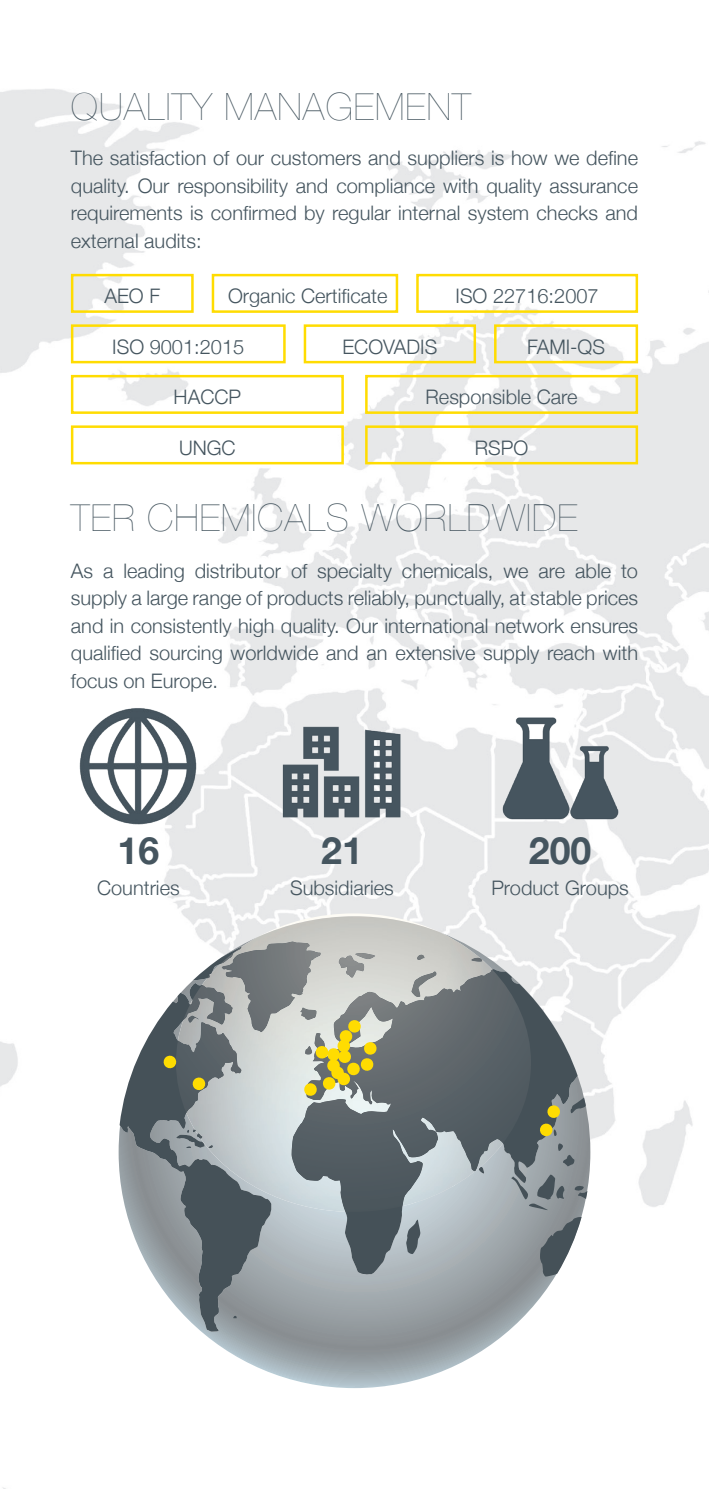
<style>
.page{position:relative;width:709px;height:1489px;background:#fff}
.page>*{position:absolute;margin:0;border:0;box-sizing:border-box;transform-origin:0 0}
.HL1{font:200 37.5px "Helvetica Neue";letter-spacing:.03em;color:#45555f}
.Fließtext_2{font:700 37.5px "Helvetica Neue";color:#45555f}
.Fließtext_2-2{font:300 20px/27.5px "Helvetica Neue";color:#45555f;text-align:justify}
.Fließtext{font:300 20px "Helvetica Neue";color:#45555f}
</style>
<div class="page">
<img style="left:0;top:89px;width:709px;height:1399px">
<div style="left:71px;top:324px;width:215px;height:39px;border:2px solid #ffdc01"></div>
<div style="left:304px;top:324px;width:172px;height:39px;border:2px solid #ffdc01"></div>
<div style="left:494px;top:324px;width:144px;height:39px;border:2px solid #ffdc01"></div>
<div style="left:365px;top:375px;width:273px;height:39px;border:2px solid #ffdc01"></div>
<div style="left:71px;top:375px;width:273px;height:39px;border:2px solid #ffdc01"></div>
<div style="left:365px;top:425px;width:273px;height:39px;border:2px solid #ffdc01"></div>
<div style="left:71px;top:425px;width:273px;height:39px;border:2px solid #ffdc01"></div>
<div style="left:71px;top:274px;width:123px;height:39px;border:2px solid #ffdc01"></div>
<div style="left:212px;top:274px;width:186px;height:39px;border:2px solid #ffdc01"></div>
<div style="left:416px;top:274px;width:222px;height:39px;border:2px solid #ffdc01"></div>
<img style="left:76px;top:703px;width:125px;height:125px">
<img style="left:497px;top:707px;width:125px;height:125px">
<img style="left:275px;top:704px;width:134px;height:134px">
<svg style="left:149px;top:969px;width:142px;height:305px;background:#c7d0d5"></svg>
<svg style="left:120px;top:982px;width:151px;height:349px"></svg>
<svg style="left:233px;top:1314px;width:4px;height:4px"></svg>
<svg style="left:577px;top:1097px;width:9px;height:16px"></svg>
<svg style="left:291px;top:968px;width:286px;height:307px;background:#858e93"></svg>
<svg style="left:574px;top:1185px;width:13px;height:13px"></svg>
<svg style="left:406px;top:1218px;width:14px;height:36px"></svg>
<svg style="left:540px;top:1216px;width:41px;height:60px"></svg>
<svg style="left:510px;top:1173px;width:55px;height:37px;background:#858e93"></svg>
<svg style="left:478px;top:1166px;width:6px;height:8px"></svg>
<svg style="left:176px;top:1129px;width:37px;height:19px"></svg>
<svg style="left:163px;top:913px;width:328px;height:200px;background:#a8aba5"></svg>
<svg style="left:539px;top:1104px;width:21px;height:32px"></svg>
<p class="HL1" style="left:71px;top:78px;width:401px">QUALITY MANAGEMENT</p>
<p class="Fließtext_2-2" style="left:71px;top:143px;width:568px">The satisfaction of our customers and suppliers is how we define quality. Our responsibility and compliance with quality assurance requirements is confirmed by regular internal system checks and external audits:</p>
<p class="Fließtext" style="left:104px;top:280px;width:57px">AEO F</p>
<p class="Fließtext" style="left:228px;top:280px;width:161px">Organic Certificate</p>
<p class="Fließtext" style="left:455px;top:280px;width:145px">ISO 22716:2007</p>
<p class="Fließtext" style="left:112px;top:330px;width:133px">ISO 9001:2015</p>
<p class="Fließtext" style="left:342px;top:330px;width:96px">ECOVADIS</p>
<p class="Fließtext" style="left:527px;top:330px;width:79px">FAMI-QS</p>
<p class="Fließtext" style="left:174px;top:381px;width:69px">HACCP</p>
<p class="Fließtext" style="left:425px;top:381px;width:153px">Responsible Care</p>
<p class="Fließtext" style="left:179px;top:431px;width:58px">UNGC</p>
<p class="Fließtext" style="left:475px;top:431px;width:55px">RSPO</p>
<p class="HL1" style="left:71px;top:489px;width:508px">TER CHEMICALS WORLDWIDE</p>
<p class="Fließtext_2-2" style="left:71px;top:555px;width:568px">As a leading distributor of specialty chemicals, we are able to supply a large range of products reliably, punctually, at stable prices and in consistently high quality. Our international network ensures qualified sourcing worldwide and an extensive supply reach with focus on Europe.</p>
<p class="Fließtext_2" style="left:117px;top:821px;width:43px">16</p>
<p class="Fließtext_2-2" style="left:97px;top:872px;width:84px">Countries</p>
<p class="Fließtext_2" style="left:321px;top:821px;width:43px">21</p>
<p class="Fließtext_2-2" style="left:290px;top:872px;width:105px">Subsidiaries</p>
<p class="Fließtext_2" style="left:529px;top:821px;width:64px">200</p>
<p class="Fließtext_2-2" style="left:491px;top:872px;width:139px">Product Groups</p>
</div>
